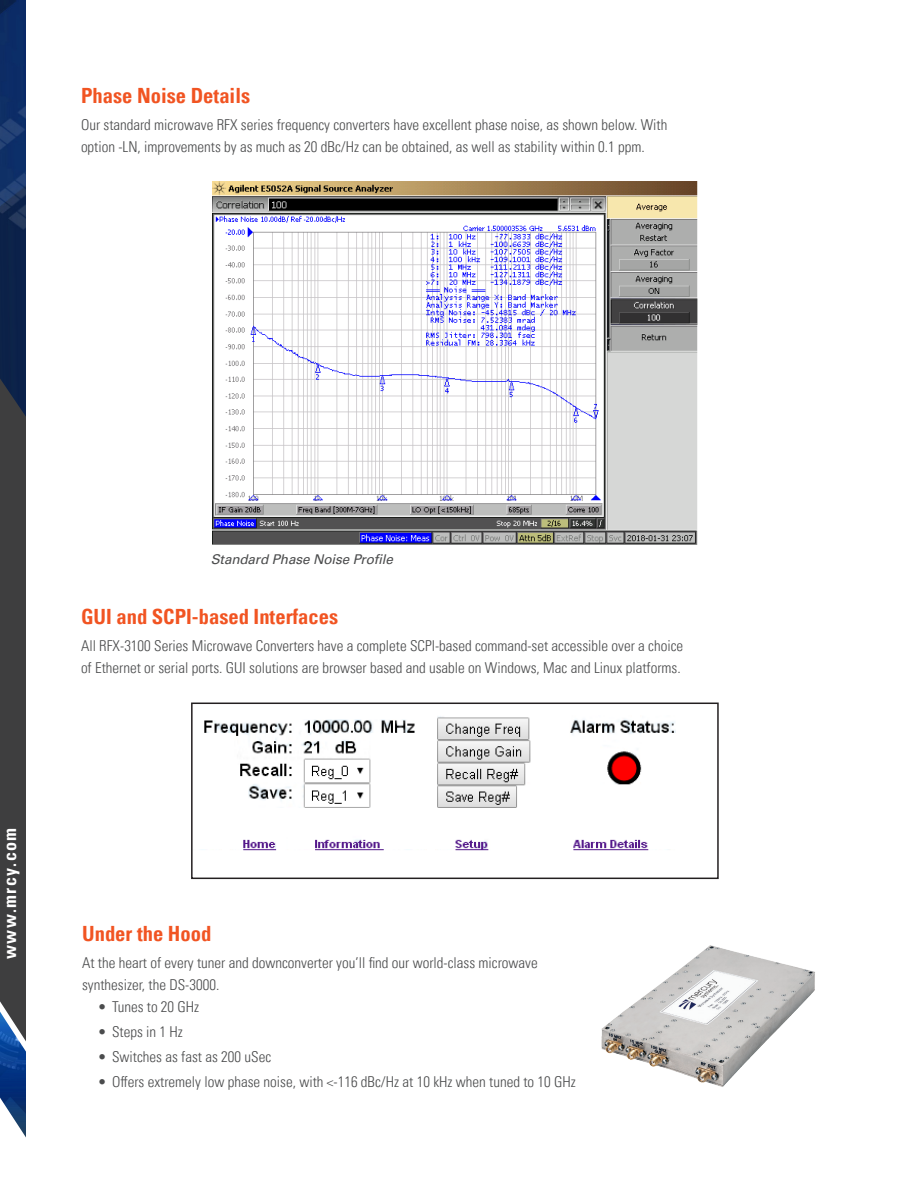
<style>
.page{position:relative;width:918px;height:1188px;background:#fff}
.page>*{position:absolute;margin:0;border:0;box-sizing:border-box;transform-origin:0 0}
.Body_paragraph_headi{font:700 condensed 21px "Univers LT Pro";color:#f15422}
.t1{font:700 condensed 18px "Univers LT Pro";letter-spacing:.08em;color:#fff}
.Body_text{font:300 condensed 15px/22.5px "Univers LT Pro";color:#4b4c4d}
.Figure_caption{font:italic 13.5px "Univers LT Pro 55";letter-spacing:-.01em;color:#4b4c4d}
</style>
<div class="page">
<img style="left:0;top:0;width:26px;height:339px">
<img style="left:0;top:1060px;width:26px;height:78px">
<svg style="left:0;top:339px;width:26px;height:721px;background:#3a3f46"></svg>
<img style="left:213px;top:181px;width:484px;height:364px">
<img style="left:202px;top:716px;width:474px;height:135px">
<div style="left:191px;top:703px;width:528px;height:176px;border:2px solid #231f20"></div>
<img style="left:601px;top:945px;width:214px;height:142px">
<p class="Body_paragraph_headi" style="left:81px;top:82px;width:171px">Phase Noise Details</p>
<p class="Body_text" style="left:81px;top:112px;width:588px">Our standard microwave RFX series frequency converters have excellent phase noise, as shown below. With option -LN, improvements by as much as 20 dBc/Hz can be obtained, as well as stability within 0.1 ppm.</p>
<p class="t1" style="left:-1px;top:959px;width:133px;rotate:-90deg">www.mrcy.com</p>
<p class="Figure_caption" style="left:211px;top:550px;width:184px">Standard Phase Noise Profile</p>
<p class="Body_paragraph_headi" style="left:81px;top:603px;width:259px">GUI and SCPI-based Interfaces</p>
<p class="Body_text" style="left:81px;top:633px;width:604px">All RFX-3100 Series Microwave Converters have a complete SCPI-based command-set accessible over a choice of Ethernet or serial ports. GUI solutions are browser based and usable on Windows, Mac and Linux platforms.</p>
<p class="Body_paragraph_headi" style="left:82px;top:920px;width:131px">Under the Hood</p>
<p class="Body_text" style="left:82px;top:950px;width:457px">At the heart of every tuner and downconverter you’ll find our world-class microwave synthesizer, the DS-3000.</p>
<p class="Body_text" style="left:99px;top:995px;width:102px">• Tunes to 20 GHz</p>
<p class="Body_text" style="left:99px;top:1020px;width:86px">• Steps in 1 Hz</p>
<p class="Body_text" style="left:99px;top:1045px;width:174px">• Switches as fast as 200 uSec</p>
<p class="Body_text" style="left:99px;top:1069px;width:479px">• Offers extremely low phase noise, with &lt;-116 dBc/Hz at 10 kHz when tuned to 10 GHz</p>
</div>
